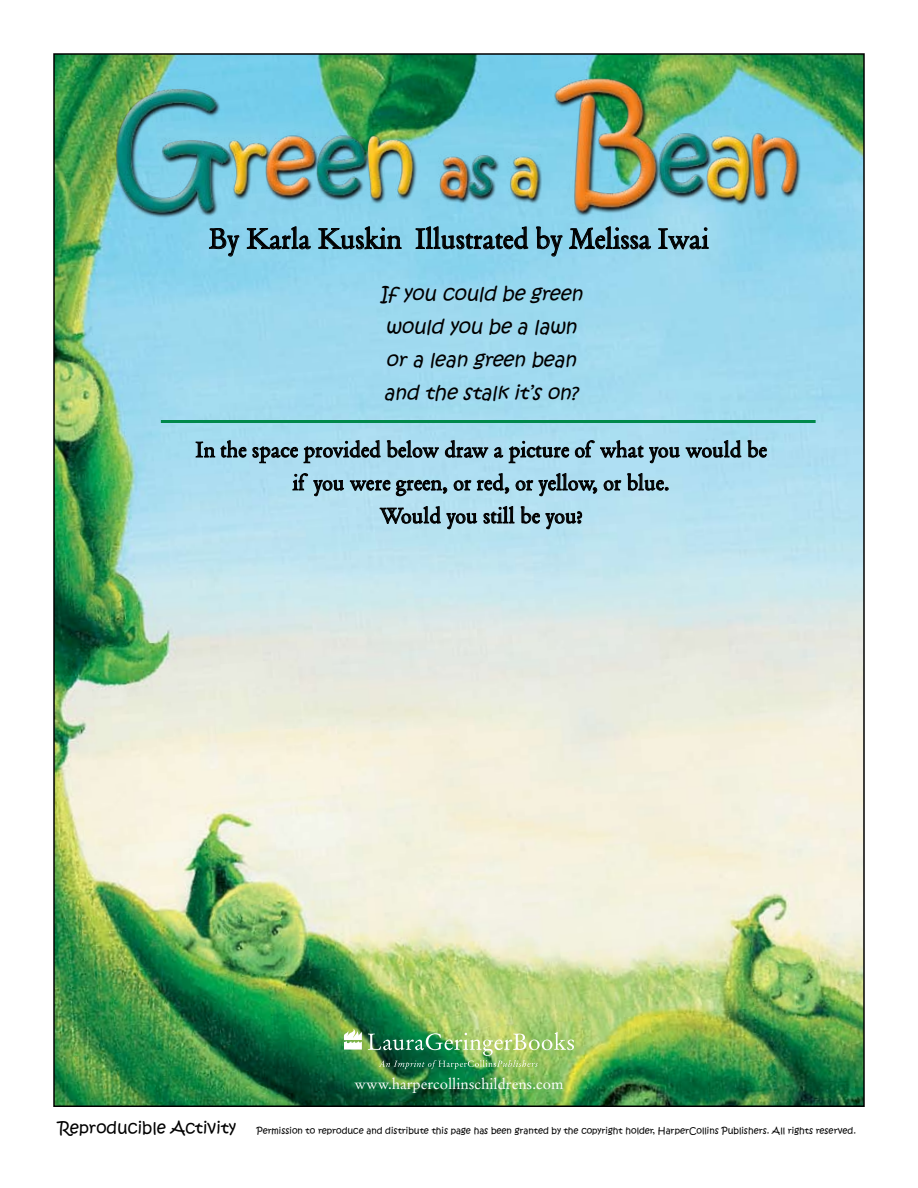
<style>
.page{position:relative;width:918px;height:1188px;background:#fff}
.page>*{position:absolute;margin:0;border:0;box-sizing:border-box;transform-origin:0 0}
.t1{font:31.5px "Poliphilus";color:#000}
.t2{font:24px/33px "Poliphilus";letter-spacing:.01em;color:#000;text-align:center}
.t3{font:italic 19.5px/33px "Kristen GD";color:#000}
.t4{font:14.85px "Stempel Garamond";color:#fff}
.t5{font:9px "Kristen GD";color:#000}
.s1{font-size:16.5px}
</style>
<div class="page">
<img style="left:56px;top:56px;width:806px;height:1048px">
<svg style="left:344px;top:1029px;width:18px;height:21px"></svg>
<img style="left:368px;top:1032px;width:206px;height:37px">
<svg style="left:209px;top:252px;width:31px;height:5px"></svg>
<svg style="left:246px;top:252px;width:65px;height:65px;background:#91d5ed"></svg>
<div style="left:318px;top:252px;width:84px;height:47px;background:#93d6ef"></div>
<svg style="left:415px;top:252px;width:113px;height:65px;background:#92d5ed"></svg>
<svg style="left:536px;top:252px;width:27px;height:5px"></svg>
<svg style="left:569px;top:252px;width:82px;height:18px"></svg>
<svg style="left:658px;top:252px;width:51px;height:10px"></svg>
<svg style="left:195px;top:440px;width:572px;height:135px;background:#a9d1df"></svg>
<hr style="left:161px;top:420px;width:655px;height:3px;background:#00894b">
<img style="left:103px;top:78px;width:709px;height:174px">
<h1 class="t1" style="left:209px;top:222px;width:501px">By Karla Kuskin Illustrated by Melissa Iwai</h1>
<h3 class="t3" style="left:380px;top:277px;width:208px">If you could be green would you be a lawn or a lean green bean and the stalk it’s on?</h3>
<h2 class="t2" style="left:195px;top:434px;width:573px">In the space provided below draw a picture of what you would be if you were green, or red, or yellow, or blue.<br>Would you still be you?</h2>
<h3 class="t4" style="left:355px;top:1075px;width:210px">www.harpercollinschildrens.com</h3>
<p class="t5" style="left:58px;top:1124px;width:799px"><span class="s1">Reproducible Activity</span> Permission to reproduce and distribute this page has been granted by the copyright holder, HarperCollins Publishers. All rights reserved.</p>
</div>
